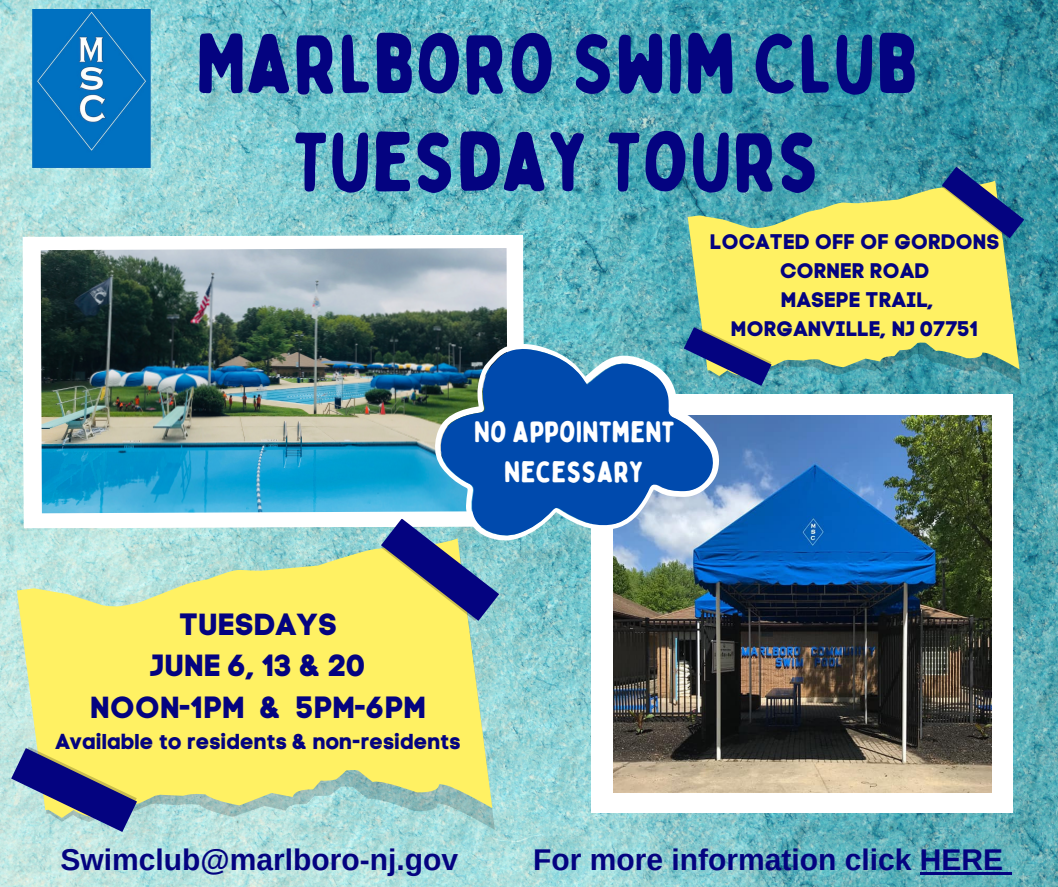
<style>
.page{position:relative;width:1058px;height:887px;background:#fff}
.page>*{position:absolute;margin:0;border:0;box-sizing:border-box;transform-origin:0 0}
.t1{font:83.4px/97.8px "Bobby Jones Soft";color:#040380;text-align:center}
.t2{font:30.45px "Code Pro Bold LC";color:#040380}
.t3{font:700 30px "Arimo";color:#040380}
.t4{font:29.55px/40.5px "Bobby Jones Soft";color:#fff;text-align:center}
.t5{font:21.45px "Code Pro Bold LC";color:#040380}
.t6{font:21px/29.1px "Code Pro Bold LC";color:#040380;text-align:center}
</style>
<div class="page">
<img style="left:0;top:0;width:1058px;height:886px">
<svg style="left:22px;top:234px;width:502px;height:294px"></svg>
<img style="left:41px;top:248px;width:467px;height:265px">
<img style="left:33px;top:10px;width:117px;height:157px">
<div style="left:591px;top:395px;width:422px;height:418px;background:#fff"></div>
<img style="left:613px;top:424px;width:378px;height:368px">
<svg style="left:434px;top:343px;width:286px;height:198px;background:#77a6b5"></svg>
<svg style="left:438px;top:348px;width:277px;height:188px;background:#2e6cb3"></svg>
<svg style="left:20px;top:632px;width:476px;height:254px;background:#b5e2de"></svg>
<svg style="left:17px;top:533px;width:475px;height:332px;background:#e0e98e"></svg>
<svg style="left:8px;top:733px;width:133px;height:112px;background:#9ea799"></svg>
<svg style="left:378px;top:507px;width:124px;height:125px;background:#91a099"></svg>
<img style="left:689px;top:246px;width:332px;height:178px">
<svg style="left:687px;top:177px;width:332px;height:232px;background:#c8d983"></svg>
<svg style="left:681px;top:317px;width:93px;height:78px;background:#79938a"></svg>
<svg style="left:939px;top:159px;width:87px;height:87px;background:#6a8981"></svg>
<hr style="left:919px;top:872px;width:84px;height:2px;background:#040380">
<svg style="left:1003px;top:872px;width:8px;height:2px"></svg>
<p class="t1" style="left:196px;top:16px;width:724px">MARLBORO SWIM CLUB<br>TUESDAY TOURS</p>
<p class="t4" style="left:474px;top:412px;width:202px">NO APPOINTMENT<br>NECESSARY</p>
<p class="t6" style="left:709px;top:227px;width:291px">LOCATED OFF OF GORDONS<br>CORNER ROAD</p>
<p class="t6" style="left:731px;top:285px;width:249px">MASEPE TRAIL,<br>MORGANVILLE, NJ 07751</p>
<p class="t2" style="left:179px;top:605px;width:159px">TUESDAYS</p>
<p class="t2" style="left:150px;top:647px;width:218px">JUNE 6, 13 &amp; 20</p>
<p class="t2" style="left:90px;top:689px;width:337px">NOON-1PM &amp; 5PM-6PM</p>
<p class="t5" style="left:55px;top:729px;width:407px">Available to residents &amp; non-residents</p>
<p class="t3" style="left:60px;top:843px;width:399px">Swimclub@marlboro-nj.gov</p>
<p class="t3" style="left:533px;top:843px;width:471px">For more information click HERE</p>
</div>
